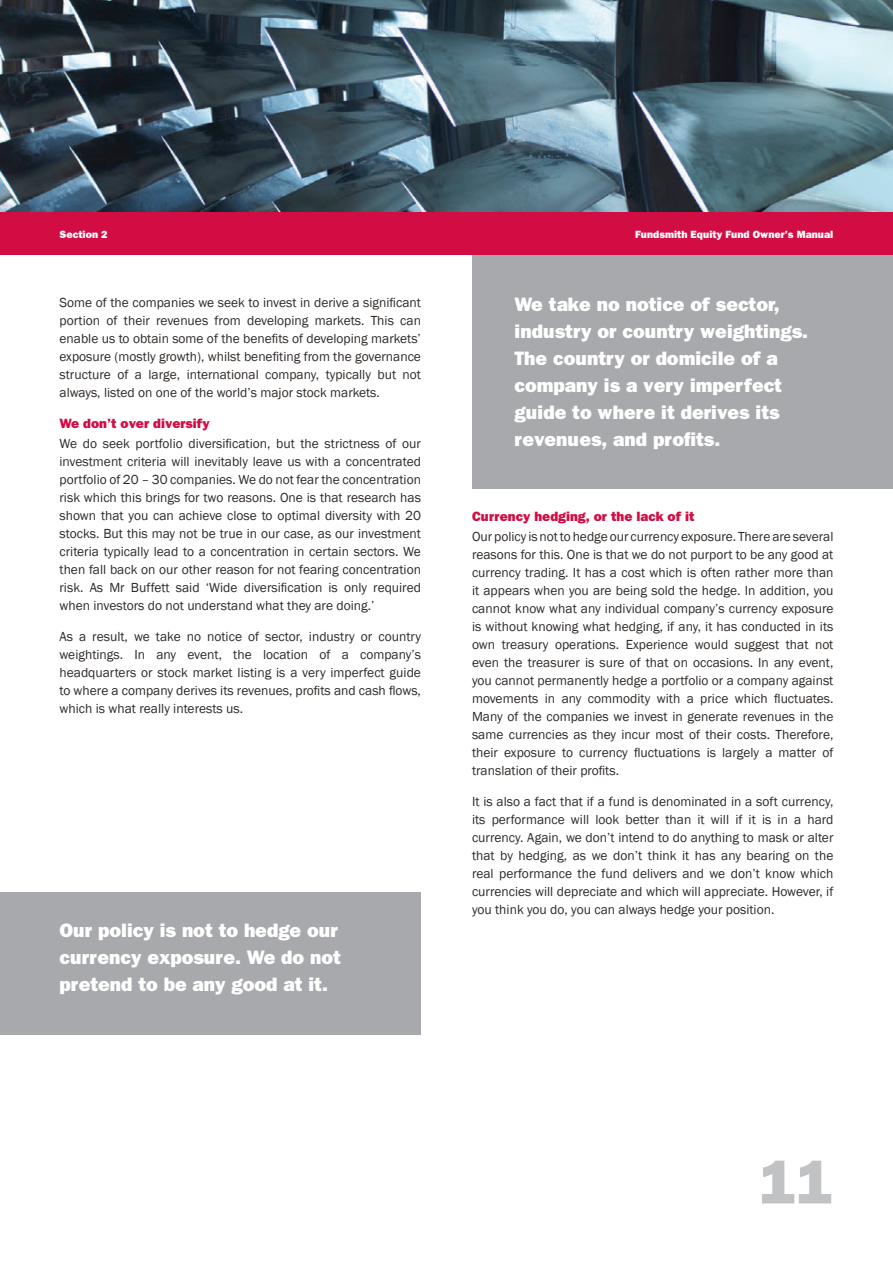
<style>
.page{position:relative;width:893px;height:1263px;background:#fff}
.page>*{position:absolute;margin:0;border:0;box-sizing:border-box;transform-origin:0 0}
.t1{font:800 61.5px "Franklin Gothic";color:#c1c2c4}
.left_pull_out_box{font:800 19.5px/27px "Franklin Gothic";color:#fff}
.right_pull_out_box{font:800 19.5px/27px "Franklin Gothic";color:#fff}
.body_copy{font:13.5px/18px "Franklin Gothic";color:#2e2926;text-align:justify}
.sub_heading{font:800 13.5px "Franklin Gothic";color:#d20d44}
.t2{font:800 10.5px "Franklin Gothic";color:#fff}
</style>
<div class="page">
<div style="left:0;top:892px;width:421px;height:142px;background:#a8a9ad"></div>
<img style="left:0;top:0;width:893px;height:213px">
<div style="left:472px;top:255px;width:421px;height:234px;background:#a8a9ad"></div>
<div style="left:0;top:213px;width:893px;height:42px;background:#d20d44"></div>
<p class="t2" style="left:60px;top:228px;width:50px">Section 2</p>
<p class="t2" style="left:635px;top:228px;width:200px">Fundsmith Equity Fund Owner’s Manual</p>
<p class="body_copy" style="left:60px;top:294px;width:363px">Some of the companies we seek to invest in derive a significant portion of their revenues from developing markets. This can enable us to obtain some of the benefits of developing markets’ exposure (mostly growth), whilst benefiting from the governance structure of a large, international company, typically but not always, listed on one of the world’s major stock markets.</p>
<p class="sub_heading" style="left:60px;top:415px;width:152px">We don’t over diversify</p>
<p class="body_copy" style="left:60px;top:435px;width:363px">We do seek portfolio diversification, but the strictness of our investment criteria will inevitably leave us with a concentrated portfolio of 20 – 30 companies. We do not fear the concentration risk which this brings for two reasons. One is that research has shown that you can achieve close to optimal diversity with 20 stocks. But this may not be true in our case, as our investment criteria typically lead to a concentration in certain sectors. We then fall back on our other reason for not fearing concentration risk. As Mr Buffett said ‘Wide diversification is only required when investors do not understand what they are doing.’</p>
<p class="body_copy" style="left:60px;top:627px;width:363px">As a result, we take no notice of sector, industry or country weightings. In any event, the location of a company’s headquarters or stock market listing is a very imperfect guide to where a company derives its revenues, profits and cash flows, which is what really interests us.</p>
<p class="right_pull_out_box" style="left:60px;top:917px;width:283px">Our policy is not to hedge our currency exposure. We do not pretend to be any good at it.</p>
<p class="left_pull_out_box" style="left:514px;top:291px;width:295px">We take no notice of sector, industry or country weightings.<br>The country or domicile of a company is a very imperfect guide to where it derives its revenues, and profits.</p>
<p class="sub_heading" style="left:472px;top:509px;width:224px">Currency hedging, or the lack of it</p>
<p class="body_copy" style="left:472px;top:528px;width:363px">Our policy is not to hedge our currency exposure. There are several reasons for this. One is that we do not purport to be any good at currency trading. It has a cost which is often rather more than it appears when you are being sold the hedge. In addition, you cannot know what any individual company’s currency exposure is without knowing what hedging, if any, it has conducted in its own treasury operations. Experience would suggest that not even the treasurer is sure of that on occasions. In any event, you cannot permanently hedge a portfolio or a company against movements in any commodity with a price which fluctuates.<br>Many of the companies we invest in generate revenues in the same currencies as they incur most of their costs. Therefore, their exposure to currency fluctuations is largely a matter of translation of their profits.</p>
<p class="body_copy" style="left:472px;top:793px;width:363px">It is also a fact that if a fund is denominated in a soft currency, its performance will look better than it will if it is in a hard currency. Again, we don’t intend to do anything to mask or alter that by hedging, as we don’t think it has any bearing on the real performance the fund delivers and we don’t know which currencies will depreciate and which will appreciate. However, if you think you do, you can always hedge your position.</p>
<p class="t1" style="left:760px;top:1146px;width:75px">11</p>
</div>
